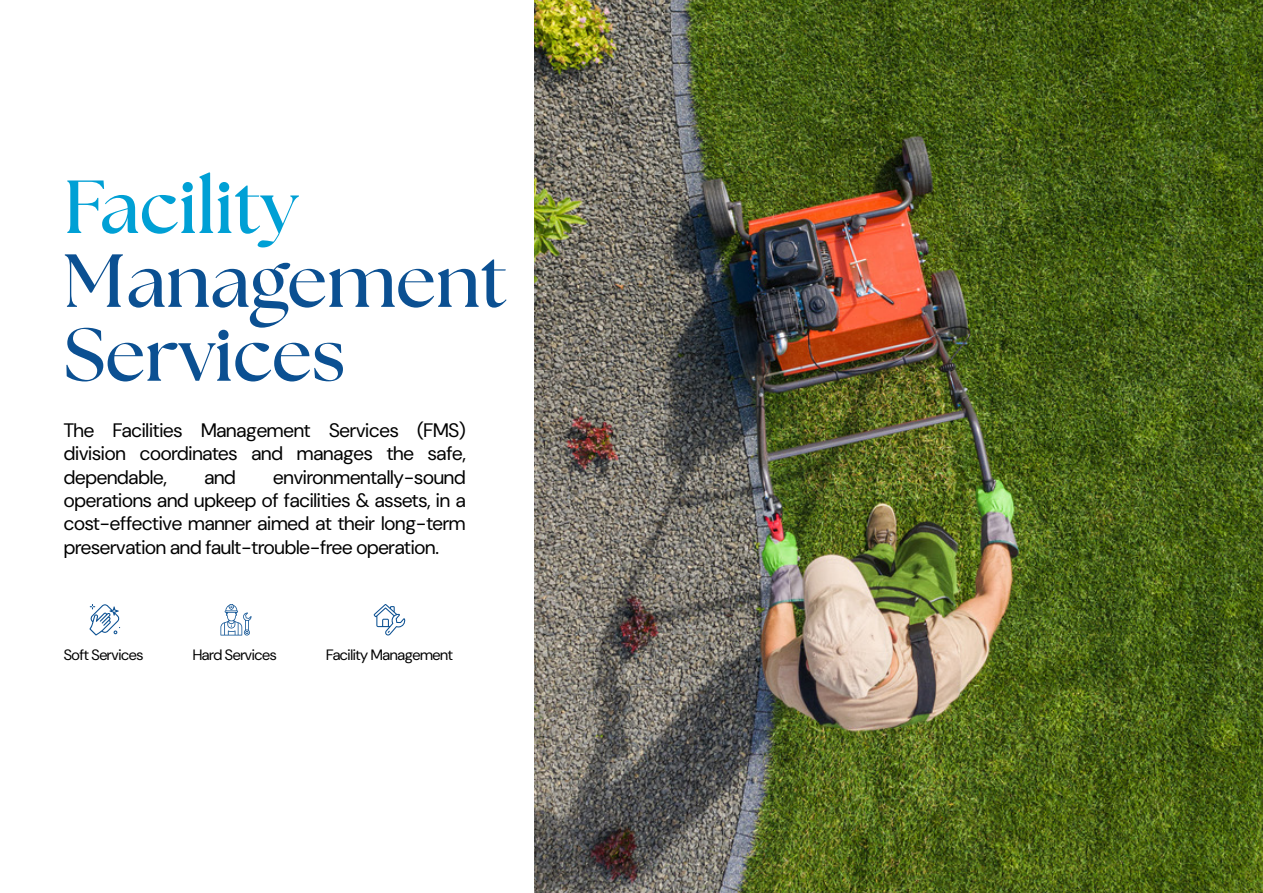
<style>
.page{position:relative;width:1263px;height:893px;background:#fff}
.page>*{position:absolute;margin:0;border:0;box-sizing:border-box;transform-origin:0 0}
.t1{font:700 75px/73.8px "The Seasons";color:#0b5092}
.t2{font:700 75px "The Seasons";color:#00a0d5}
.t3{font:19.5px/23.4px "DM Sans 36 pt";letter-spacing:-.01em;color:#000;text-align:justify}
.t4{font:15px "DM Sans 36 pt";letter-spacing:-.025em;color:#000}
</style>
<div class="page">
<img style="left:535px;top:0;width:728px;height:893px">
<svg style="left:374px;top:604px;width:32px;height:32px"></svg>
<svg style="left:89px;top:604px;width:31px;height:32px"></svg>
<svg style="left:220px;top:604px;width:32px;height:32px"></svg>
<h1 class="t2" style="left:64px;top:156px;width:236px">Facility</h1>
<h1 class="t1" style="left:64px;top:243px;width:445px">Management<br>Services</h1>
<p class="t3" style="left:64px;top:418px;width:403px">The Facilities Management Services (FMS) division coordinates and manages the safe, dependable,</p>
<p class="t3" style="left:64px;top:465px;width:403px;text-indent:210px">environmentally-sound operations and upkeep of facilities &amp; assets, in a cost-effective manner aimed at their long-term preservation and fault-trouble-free operation.</p>
<p class="t3" style="left:204px;top:465px;width:33px">and</p>
<p class="t4" style="left:64px;top:645px;width:81px">Soft Services</p>
<p class="t4" style="left:193px;top:645px;width:85px">Hard Services</p>
<p class="t4" style="left:326px;top:645px;width:128px">Facility Management</p>
</div>
